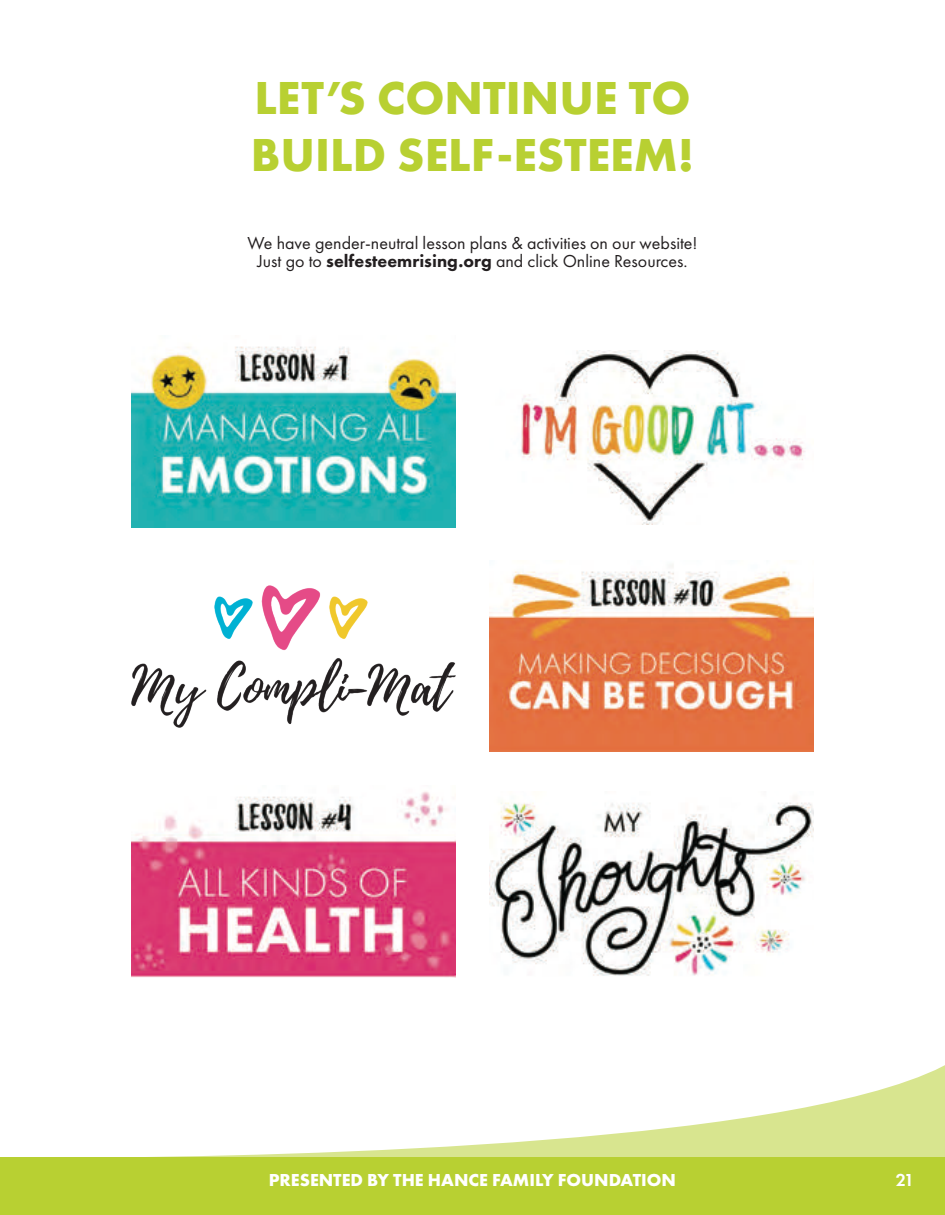
<style>
.page{position:relative;width:945px;height:1215px;background:#fff}
.page>*{position:absolute;margin:0;border:0;box-sizing:border-box;transform-origin:0 0}
.t1{font:700 48px/57.6px "Futura PT";color:#b8d032}
.t2{font:18px/18px "Futura PT";color:#231f20;text-align:center}
.t3{font:700 18px "Futura PT";color:#fff}
.t4{font:600 18px "Futura PT";color:#fff}
.s1{font-weight:800}
</style>
<div class="page">
<div style="left:0;top:1158px;width:945px;height:57px;background:#b8d032"></div>
<svg style="left:15px;top:1065px;width:930px;height:93px"></svg>
<img style="left:132px;top:346px;width:324px;height:181px">
<img style="left:132px;top:791px;width:324px;height:186px">
<img style="left:520px;top:351px;width:286px;height:173px">
<img style="left:132px;top:585px;width:324px;height:143px">
<img style="left:489px;top:564px;width:324px;height:188px">
<img style="left:489px;top:797px;width:324px;height:179px">
<h1 class="t1" style="left:251px;top:67px;width:445px">LET’S CONTINUE TO<br>BUILD SELF-ESTEEM!</h1>
<p class="t2" style="left:247px;top:234px;width:452px">We have gender-neutral lesson plans &amp; activities on our website!<br>Just go to <span class="s1">selfesteemrising.org</span> and click Online Resources.</p>
<p class="t3" style="left:269px;top:1168px;width:409px">PRESENTED BY THE HANCE FAMILY FOUNDATION</p>
<p class="t4" style="left:896px;top:1168px;width:20px">21</p>
</div>
